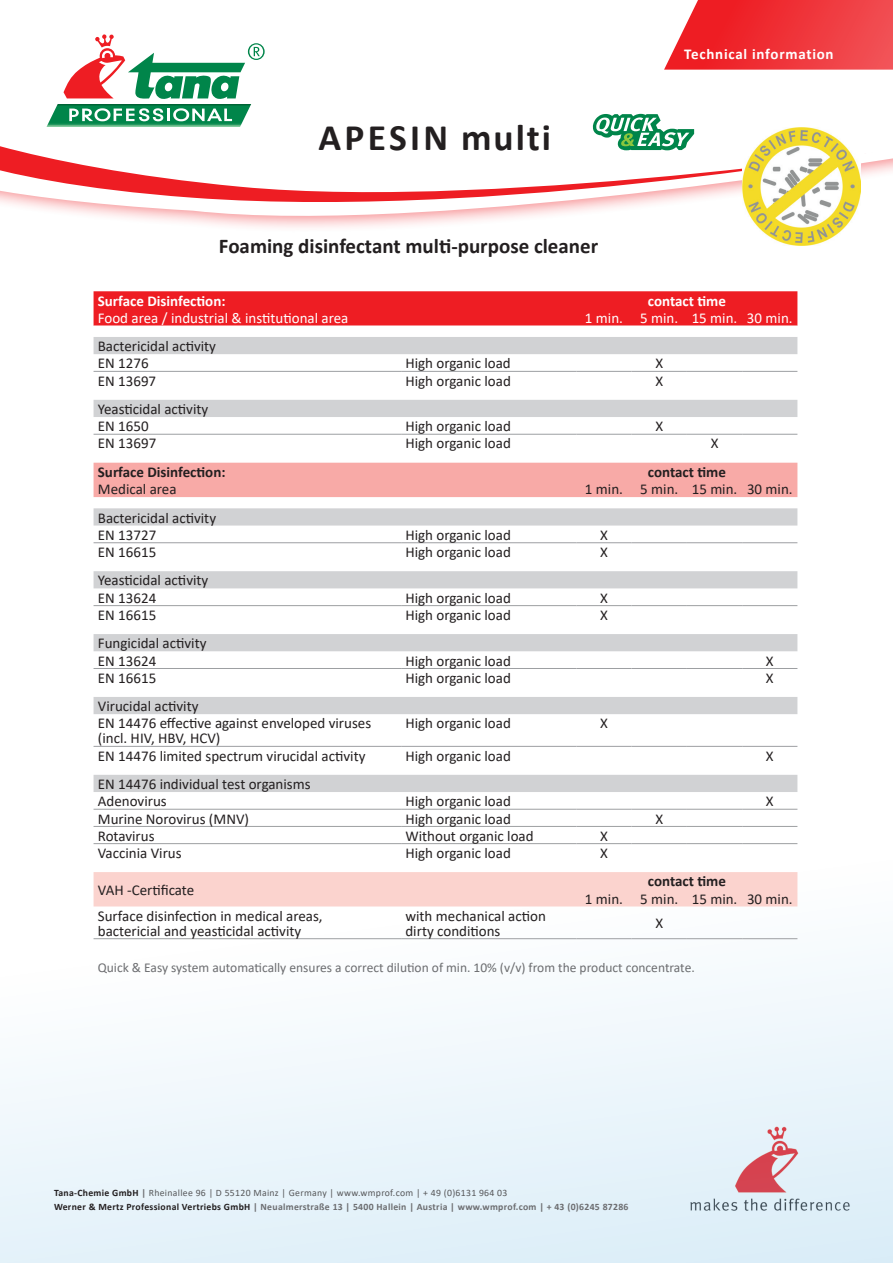
<style>
.page{position:relative;width:893px;height:1263px;background:#fff}
.page>*{position:absolute;margin:0;border:0;box-sizing:border-box;transform-origin:0 0}
.t1{font:700 37.5px "Calibri";letter-spacing:.08em;color:#231f20}
.t2{font:700 21px "Calibri";color:#231f20}
.t3{font:15px/17.2px "Calibri";color:#231f20}
.t4{font:15px "Calibri";color:#fff}
.t5{font:700 15px "Calibri";color:#231f20}
.t6{font:700 15px "Calibri";color:#fff}
.t7{font:700 15px "Calibri";letter-spacing:.05em;color:#fff}
.t8{font:13.5px "Calibri";color:#6c6d70}
.t9{font:700 9.75px/13.5px "Calibri";letter-spacing:.03em;color:#6c6d70}
.s1{color:#231f20}
.s2{font-weight:400;color:#57585a}
</style>
<div class="page">
<svg style="left:192px;top:222px;width:258px;height:6px;fill:#fdf0f1"></svg>
<svg style="left:73px;top:212px;width:497px;height:10px"></svg>
<svg style="left:0;top:113px;width:893px;height:99px"></svg>
<img style="left:742px;top:127px;width:118px;height:118px">
<div style="left:0;top:819px;width:893px;height:444px;background:linear-gradient(to bottom,#fff,#dfedf6)"></div>
<svg style="left:664px;top:0;width:229px;height:70px;background:#f04247"></svg>
<svg style="left:46px;top:34px;width:219px;height:93px"></svg>
<svg style="left:593px;top:114px;width:101px;height:36px"></svg>
<div style="left:94px;top:291px;width:703px;height:35px;background:#ee1d23"></div>
<svg style="left:94px;top:337px;width:703px;height:455px"></svg>
<div style="left:94px;top:463px;width:703px;height:34px;background:#f8aaa7"></div>
<div style="left:94px;top:872px;width:703px;height:34px;background:#fbd3ce"></div>
<hr style="left:94px;top:746px;width:307px;height:1px;background:#9d9fa2">
<hr style="left:401px;top:746px;width:175px;height:1px;background:#9d9fa2">
<hr style="left:576px;top:746px;width:56px;height:1px;background:#9d9fa2">
<hr style="left:632px;top:746px;width:55px;height:1px;background:#9d9fa2">
<hr style="left:687px;top:746px;width:55px;height:1px;background:#9d9fa2">
<hr style="left:742px;top:746px;width:55px;height:1px;background:#9d9fa2">
<hr style="left:94px;top:938px;width:307px;height:1px;background:#9d9fa2">
<hr style="left:401px;top:938px;width:175px;height:1px;background:#9d9fa2">
<hr style="left:576px;top:938px;width:56px;height:1px;background:#9d9fa2">
<hr style="left:632px;top:938px;width:55px;height:1px;background:#9d9fa2">
<hr style="left:687px;top:938px;width:55px;height:1px;background:#9d9fa2">
<hr style="left:742px;top:938px;width:55px;height:1px;background:#9d9fa2">
<hr style="left:94px;top:809px;width:307px;height:1px;background:#9d9fa2">
<hr style="left:401px;top:809px;width:175px;height:1px;background:#9d9fa2">
<hr style="left:576px;top:809px;width:56px;height:1px;background:#9d9fa2">
<hr style="left:632px;top:809px;width:55px;height:1px;background:#9d9fa2">
<hr style="left:687px;top:809px;width:55px;height:1px;background:#9d9fa2">
<hr style="left:742px;top:809px;width:55px;height:1px;background:#9d9fa2">
<hr style="left:94px;top:668px;width:307px;height:1px;background:#9d9fa2">
<hr style="left:401px;top:668px;width:175px;height:1px;background:#9d9fa2">
<hr style="left:576px;top:668px;width:56px;height:1px;background:#9d9fa2">
<hr style="left:632px;top:668px;width:55px;height:1px;background:#9d9fa2">
<hr style="left:687px;top:668px;width:55px;height:1px;background:#9d9fa2">
<hr style="left:742px;top:668px;width:55px;height:1px;background:#9d9fa2">
<hr style="left:94px;top:605px;width:307px;height:1px;background:#9d9fa2">
<hr style="left:401px;top:605px;width:175px;height:1px;background:#9d9fa2">
<hr style="left:576px;top:605px;width:56px;height:1px;background:#9d9fa2">
<hr style="left:632px;top:605px;width:55px;height:1px;background:#9d9fa2">
<hr style="left:687px;top:605px;width:55px;height:1px;background:#9d9fa2">
<hr style="left:742px;top:605px;width:55px;height:1px;background:#9d9fa2">
<hr style="left:94px;top:542px;width:307px;height:1px;background:#9d9fa2">
<hr style="left:401px;top:542px;width:175px;height:1px;background:#9d9fa2">
<hr style="left:576px;top:542px;width:56px;height:1px;background:#9d9fa2">
<hr style="left:632px;top:542px;width:55px;height:1px;background:#9d9fa2">
<hr style="left:687px;top:542px;width:55px;height:1px;background:#9d9fa2">
<hr style="left:742px;top:542px;width:55px;height:1px;background:#9d9fa2">
<hr style="left:94px;top:826px;width:307px;height:1px;background:#9d9fa2">
<hr style="left:401px;top:826px;width:175px;height:1px;background:#9d9fa2">
<hr style="left:576px;top:826px;width:56px;height:1px;background:#9d9fa2">
<hr style="left:632px;top:826px;width:55px;height:1px;background:#9d9fa2">
<hr style="left:687px;top:826px;width:55px;height:1px;background:#9d9fa2">
<hr style="left:742px;top:826px;width:55px;height:1px;background:#9d9fa2">
<hr style="left:94px;top:843px;width:307px;height:1px;background:#9d9fa2">
<hr style="left:401px;top:843px;width:175px;height:1px;background:#9d9fa2">
<hr style="left:576px;top:843px;width:56px;height:1px;background:#9d9fa2">
<hr style="left:632px;top:843px;width:55px;height:1px;background:#9d9fa2">
<hr style="left:687px;top:843px;width:55px;height:1px;background:#9d9fa2">
<hr style="left:742px;top:843px;width:55px;height:1px;background:#9d9fa2">
<hr style="left:94px;top:434px;width:307px;height:1px;background:#9d9fa2">
<hr style="left:401px;top:434px;width:175px;height:1px;background:#9d9fa2">
<hr style="left:576px;top:434px;width:56px;height:1px;background:#9d9fa2">
<hr style="left:632px;top:434px;width:55px;height:1px;background:#9d9fa2">
<hr style="left:687px;top:434px;width:55px;height:1px;background:#9d9fa2">
<hr style="left:742px;top:434px;width:55px;height:1px;background:#9d9fa2">
<hr style="left:94px;top:371px;width:307px;height:1px;background:#9d9fa2">
<hr style="left:401px;top:371px;width:175px;height:1px;background:#9d9fa2">
<hr style="left:576px;top:371px;width:56px;height:1px;background:#9d9fa2">
<hr style="left:632px;top:371px;width:55px;height:1px;background:#9d9fa2">
<hr style="left:687px;top:371px;width:55px;height:1px;background:#9d9fa2">
<hr style="left:742px;top:371px;width:55px;height:1px;background:#9d9fa2">
<h1 class="t1" style="left:319px;top:111px;width:234px">APESIN multi</h1>
<h2 class="t2" style="left:219px;top:231px;width:381px">Foaming disinfectant multi-purpose cleaner</h2>
<p class="t7" style="left:684px;top:43px;width:151px">Technical information</p>
<p class="t6" style="left:98px;top:290px;width:129px">Surface Disinfection:</p>
<p class="t6" style="left:648px;top:290px;width:80px">contact time</p>
<p class="t4" style="left:98px;top:307px;width:252px">Food area / industrial &amp; institutional area</p>
<p class="t4" style="left:585px;top:307px;width:209px">1 min. 5 min. 15 min. 30 min.</p>
<p class="t3" style="left:98px;top:337px;width:120px">Bactericidal activity<br>EN 1276</p>
<p class="t3" style="left:405px;top:354px;width:107px">High organic load</p>
<p class="t3" style="left:655px;top:354px;width:9px">X</p>
<p class="t3" style="left:98px;top:372px;width:60px">EN 13697</p>
<p class="t3" style="left:405px;top:372px;width:107px">High organic load</p>
<p class="t3" style="left:655px;top:372px;width:9px">X</p>
<p class="t3" style="left:98px;top:400px;width:112px">Yeasticidal activity<br>EN 1650</p>
<p class="t3" style="left:405px;top:417px;width:107px">High organic load</p>
<p class="t3" style="left:655px;top:417px;width:9px">X</p>
<p class="t3" style="left:98px;top:434px;width:60px">EN 13697</p>
<p class="t3" style="left:405px;top:434px;width:107px">High organic load</p>
<p class="t3" style="left:711px;top:434px;width:9px">X</p>
<p class="t5" style="left:98px;top:461px;width:129px">Surface Disinfection:</p>
<p class="t5" style="left:648px;top:461px;width:80px">contact time</p>
<p class="t3" style="left:98px;top:480px;width:80px">Medical area</p>
<p class="t3" style="left:585px;top:480px;width:209px">1 min. 5 min. 15 min. 30 min.</p>
<p class="t3" style="left:98px;top:509px;width:120px">Bactericidal activity<br>EN 13727</p>
<p class="t3" style="left:405px;top:526px;width:107px">High organic load</p>
<p class="t3" style="left:600px;top:526px;width:9px">X</p>
<p class="t3" style="left:98px;top:543px;width:60px">EN 16615</p>
<p class="t3" style="left:405px;top:543px;width:107px">High organic load</p>
<p class="t3" style="left:600px;top:543px;width:9px">X</p>
<p class="t3" style="left:98px;top:571px;width:112px">Yeasticidal activity<br>EN 13624</p>
<p class="t3" style="left:405px;top:589px;width:107px">High organic load</p>
<p class="t3" style="left:600px;top:589px;width:9px">X</p>
<p class="t3" style="left:98px;top:606px;width:60px">EN 16615</p>
<p class="t3" style="left:405px;top:606px;width:107px">High organic load</p>
<p class="t3" style="left:600px;top:606px;width:9px">X</p>
<p class="t3" style="left:98px;top:634px;width:110px">Fungicidal activity<br>EN 13624</p>
<p class="t3" style="left:405px;top:651px;width:107px">High organic load</p>
<p class="t3" style="left:766px;top:651px;width:9px">X</p>
<p class="t3" style="left:98px;top:669px;width:60px">EN 16615</p>
<p class="t3" style="left:405px;top:669px;width:107px">High organic load</p>
<p class="t3" style="left:766px;top:669px;width:9px">X</p>
<p class="t3" style="left:98px;top:697px;width:275px">Virucidal activity<br>EN 14476 effective against enveloped viruses</p>
<p class="t3" style="left:98px;top:729px;width:124px">(incl. HIV, HBV, HCV)</p>
<p class="t3" style="left:405px;top:714px;width:107px">High organic load</p>
<p class="t3" style="left:600px;top:714px;width:9px">X</p>
<p class="t3" style="left:98px;top:747px;width:269px">EN 14476 limited spectrum virucidal activity</p>
<p class="t3" style="left:405px;top:747px;width:107px">High organic load</p>
<p class="t3" style="left:766px;top:747px;width:9px">X</p>
<p class="t3" style="left:98px;top:775px;width:214px">EN 14476 individual test organisms<br>Adenovirus</p>
<p class="t3" style="left:405px;top:792px;width:107px">High organic load</p>
<p class="t3" style="left:766px;top:792px;width:9px">X</p>
<p class="t3" style="left:98px;top:809px;width:153px">Murine Norovirus (MNV)</p>
<p class="t3" style="left:405px;top:809px;width:107px">High organic load</p>
<p class="t3" style="left:655px;top:809px;width:9px">X</p>
<p class="t3" style="left:98px;top:827px;width:58px">Rotavirus</p>
<p class="t3" style="left:405px;top:827px;width:130px">Without organic load</p>
<p class="t3" style="left:600px;top:827px;width:9px">X</p>
<p class="t3" style="left:98px;top:844px;width:85px">Vaccinia Virus</p>
<p class="t3" style="left:405px;top:844px;width:107px">High organic load</p>
<p class="t3" style="left:600px;top:844px;width:9px">X</p>
<p class="t3" style="left:98px;top:881px;width:98px">VAH -Certificate</p>
<p class="t5" style="left:648px;top:871px;width:80px">contact time</p>
<p class="t3" style="left:585px;top:889px;width:209px">1 min. 5 min. 15 min. 30 min.</p>
<p class="t3" style="left:98px;top:908px;width:226px;line-height:15px">Surface disinfection in medical areas, bactericial and yeasticidal activity</p>
<p class="t3" style="left:405px;top:908px;width:142px;line-height:15px">with mechanical action dirty conditions</p>
<p class="t3" style="left:655px;top:914px;width:9px">X</p>
<p class="t8" style="left:98px;top:958px;width:598px">Quick &amp; Easy system automatically ensures a correct dilution of min. 10% (v/v) from the product concentrate.</p>
<p class="t9" style="left:54px;top:1186px;width:576px"><span class="s1">Tana-Chemie GmbH</span> | <span class="s2">Rheinallee 96 | D 55120 Mainz | Germany | www.wmprof.com | + 49 (0)6131 964 03<br></span><span class="s1">Werner &amp; Mertz Professional Vertriebs GmbH</span> | Neualmerstraße 13 | 5400 Hallein | Austria | www.wmprof.com | + 43 (0)6245 87286</p>
</div>
